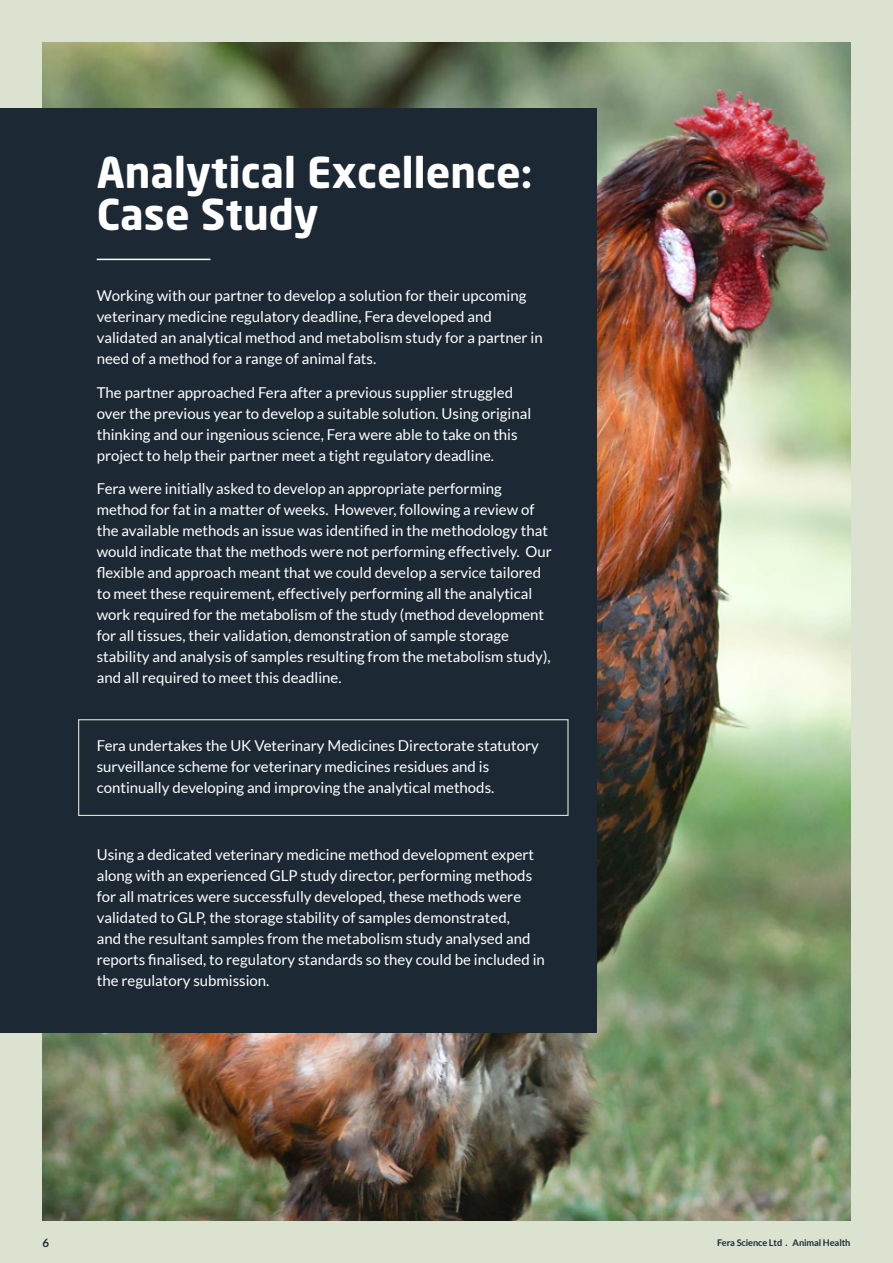
<style>
.page{position:relative;width:893px;height:1263px;background:#dce2d0}
.page>*{position:absolute;margin:0;border:0;box-sizing:border-box;transform-origin:0 0}
.H1_White{font:700 42px/42px "Neo Sans";color:#fff}
.Para_white{font:15px/21px "Lato";color:#fff}
.t1{font:700 11.55px "Lato";color:#1c2935}
.t2{font:700 9.15px "Lato";letter-spacing:-.01em;color:#1c2935}
.s1{font-family:"Lato";font-weight:900}
</style>
<div class="page">
<img style="left:43px;top:43px;width:807px;height:1177px">
<div style="left:0;top:108px;width:597px;height:925px;background:#1c2935"></div>
<hr style="left:97px;top:259px;width:113px;height:1px;background:#fff">
<div style="left:78px;top:719px;width:491px;height:97px;border:1px solid #dce2d0"></div>
<p class="H1_White" style="left:97px;top:155px;width:437px">Analytical Excellence<span class="s1">:<br></span>Case Study</p>
<p class="Para_white" style="left:97px;top:285px;width:447px">Working with our partner to develop a solution for their upcoming veterinary medicine regulatory deadline, Fera developed and validated an analytical method and metabolism study for a partner in need of a method for a range of animal fats.</p>
<p class="Para_white" style="left:97px;top:382px;width:436px">The partner approached Fera after a previous supplier struggled over the previous year to develop a suitable solution. Using original thinking and our ingenious science, Fera were able to take on this project to help their partner meet a tight regulatory deadline.</p>
<p class="Para_white" style="left:97px;top:478px;width:456px">Fera were initially asked to develop an appropriate performing method for fat in a matter of weeks. However, following a review of the available methods an issue was identified in the methodology that would indicate that the methods were not performing effectively. Our flexible and approach meant that we could develop a service tailored to meet these requirement, effectively performing all the analytical work required for the metabolism of the study (method development for all tissues, their validation, demonstration of sample storage stability and analysis of samples resulting from the metabolism study), and all required to meet this deadline.</p>
<p class="Para_white" style="left:97px;top:735px;width:444px">Fera undertakes the UK Veterinary Medicines Directorate statutory surveillance scheme for veterinary medicines residues and is continually developing and improving the analytical methods.</p>
<p class="Para_white" style="left:97px;top:844px;width:450px">Using a dedicated veterinary medicine method development expert along with an experienced GLP study director, performing methods for all matrices were successfully developed, these methods were validated to GLP, the storage stability of samples demonstrated,<br>and the resultant samples from the metabolism study analysed and reports finalised, to regulatory standards so they could be included in the regulatory submission.</p>
<p class="t1" style="left:43px;top:1236px;width:8px">6</p>
<p class="t2" style="left:717px;top:1237px;width:135px">Fera Science Ltd . Animal Health</p>
</div>
